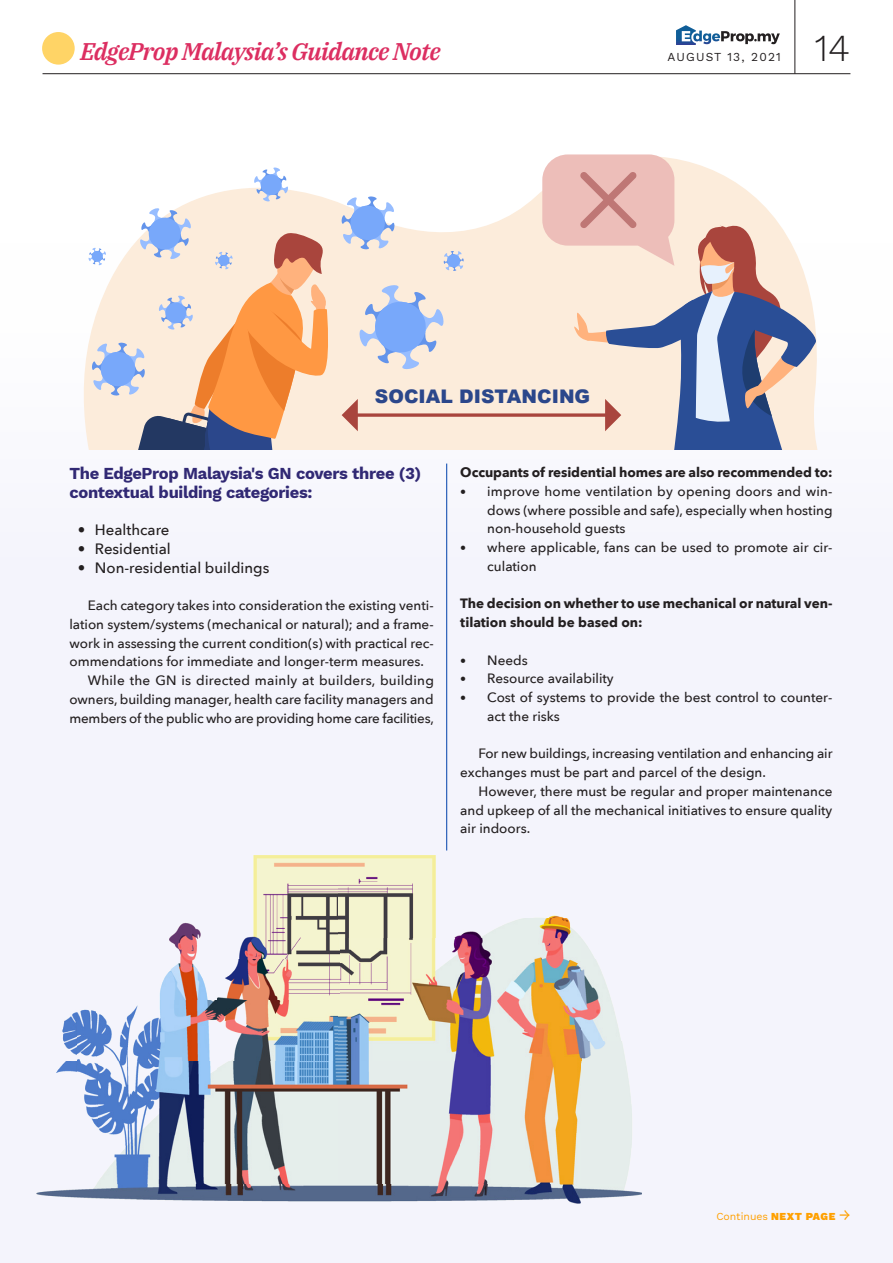
<style>
.page{position:relative;width:893px;height:1263px;background:#fff}
.page>*{position:absolute;margin:0;border:0;box-sizing:border-box;transform-origin:0 0}
.t1{font:300 37.5px "Work Sans";color:#231f20}
.t2{font:italic 600 24px "IBM Plex Serif";letter-spacing:-.03em;color:#dc2e61}
.t3{font:900 18.75px "Arial";color:#2b478b}
.t4{font:700 16.5px/18.8px "Work Sans";letter-spacing:-.02em;color:#312974}
.t5{font:500 15px "Avenir Next";color:#231f20}
.t6{font:500 13.5px/18.8px "Avenir Next";color:#231f20}
.t7{font:700 13.5px/18.8px "Avenir Next";letter-spacing:-.005em;color:#231f20}
.t8{font:500 13.5px "Avenir Next";letter-spacing:.02em;color:#231f20}
.t9{font:12px "Work Sans";letter-spacing:.1em;color:#231f20}
.t10{font:10.5px "Work Sans";color:#ffa000}
.s1{font-size:12px}
.s2{font-weight:900}
.s3{font-size:15px}
</style>
<div class="page">
<hr style="left:43px;top:73px;width:807px;height:1px;background:#231f20">
<svg style="left:676px;top:25px;width:104px;height:20px"></svg>
<hr style="left:794px;top:0;width:1px;height:74px;background:#231f20">
<div style="left:42px;top:32px;width:33px;height:33px;background:#ffd466;border-radius:50%"></div>
<div style="left:0;top:243px;width:893px;height:1020px;background:#f4f4fc"></div>
<svg style="left:84px;top:188px;width:733px;height:261px;fill:#fcecdb"></svg>
<svg style="left:359px;top:285px;width:85px;height:85px;background:#c4cfe7"></svg>
<svg style="left:341px;top:196px;width:54px;height:54px"></svg>
<svg style="left:254px;top:167px;width:34px;height:35px"></svg>
<svg style="left:444px;top:251px;width:20px;height:20px"></svg>
<svg style="left:88px;top:208px;width:244px;height:241px;background:#e6c8b3"></svg>
<svg style="left:358px;top:413px;width:184px;height:4px"></svg>
<svg style="left:342px;top:399px;width:16px;height:32px"></svg>
<svg style="left:542px;top:154px;width:274px;height:295px;background:#d2c4c5"></svg>
<img style="left:36px;top:1184px;width:606px;height:20px">
<img style="left:97px;top:1061px;width:484px;height:123px">
<img style="left:581px;top:1040px;width:51px;height:144px">
<img style="left:77px;top:1009px;width:20px;height:118px">
<img style="left:56px;top:1061px;width:21px;height:12px">
<img style="left:62px;top:1012px;width:15px;height:43px">
<img style="left:97px;top:999px;width:242px;height:62px">
<img style="left:339px;top:938px;width:242px;height:123px">
<img style="left:581px;top:958px;width:40px;height:82px">
<img style="left:159px;top:922px;width:59px;height:77px">
<img style="left:218px;top:958px;width:121px;height:41px">
<img style="left:239px;top:855px;width:100px;height:103px">
<img style="left:339px;top:855px;width:97px;height:83px">
<img style="left:454px;top:917px;width:127px;height:21px">
<img style="left:549px;top:915px;width:13px;height:2px">
<hr style="left:446px;top:464px;width:1px;height:386px;background:#0041ab">
<h2 class="t2" style="left:80px;top:33px;width:362px">EdgeProp Malaysia’s Guidance Note</h2>
<p class="t9" style="left:668px;top:48px;width:115px">AUGUST 13, 2021</p>
<h1 class="t1" style="left:815px;top:20px;width:37px">14</h1>
<h3 class="t3" style="left:375px;top:383px;width:217px">SOCIAL DISTANCING</h3>
<p class="t4" style="left:69px;top:463px;width:353px">The EdgeProp Malaysia's GN covers three (3) contextual building categories:</p>
<p class="t5" style="left:78px;top:517px;width:93px">• Healthcare</p>
<p class="t5" style="left:78px;top:536px;width:94px">• Residential</p>
<p class="t5" style="left:78px;top:555px;width:193px">• Non-residential buildings</p>
<p class="t6" style="left:88px;top:596px;width:347px">Each category takes into consideration the existing venti-</p>
<p class="t6" style="left:69px;top:614px;width:366px">lation system/systems (mechanical or natural); and a frame-</p>
<p class="t6" style="left:69px;top:633px;width:366px">work in assessing the current condition(s) with practical rec-</p>
<p class="t6" style="left:69px;top:652px;width:356px">ommendations for immediate and longer-term measures.</p>
<p class="t8" style="left:88px;top:669px;width:348px">While the GN is directed mainly at builders, building</p>
<p class="t6" style="left:69px;top:689px;width:366px">owners, building manager, health care facility managers and</p>
<p class="t6" style="left:69px;top:708px;width:366px">members of the public who are providing home care facilities,</p>
<p class="t7" style="left:460px;top:463px;width:374px">Occupants of residential homes are also recommended to:</p>
<p class="t6" style="left:487px;top:481px;width:347px;text-align:justify;text-indent:-27px"><span class="s1">•</span> improve home ventilation by opening doors and win&shy;dows (where possible and safe), especially when hosting non-household guests</p>
<p class="t6" style="left:487px;top:537px;width:347px;text-indent:-27px"><span class="s1">•</span> where applicable, fans can be used to promote air cir&shy;culation</p>
<p class="t7" style="left:460px;top:594px;width:374px">The decision on whether to use mechanical or natural ven&shy;tilation should be based on:</p>
<p class="t6" style="left:460px;top:650px;width:69px"><span class="s1">•</span> Needs</p>
<p class="t6" style="left:460px;top:669px;width:155px"><span class="s1">•</span> Resource availability</p>
<p class="t6" style="left:487px;top:687px;width:347px;text-indent:-27px"><span class="s1">•</span> Cost of systems to provide the best control to counter&shy;act the risks</p>
<p class="t6" style="left:460px;top:744px;width:374px;text-indent:18px">For new buildings, increasing ventilation and enhancing air exchanges must be part and parcel of the design.</p>
<p class="t6" style="left:460px;top:781px;width:374px;text-align:justify;text-indent:18px">However, there must be regular and proper maintenance and upkeep of all the mechanical initiatives to ensure quality air indoors.</p>
<p class="t10" style="left:716px;top:1208px;width:136px">Continues <span class="s2">NEXT PAGE</span> <span class="s3">→</span></p>
</div>
